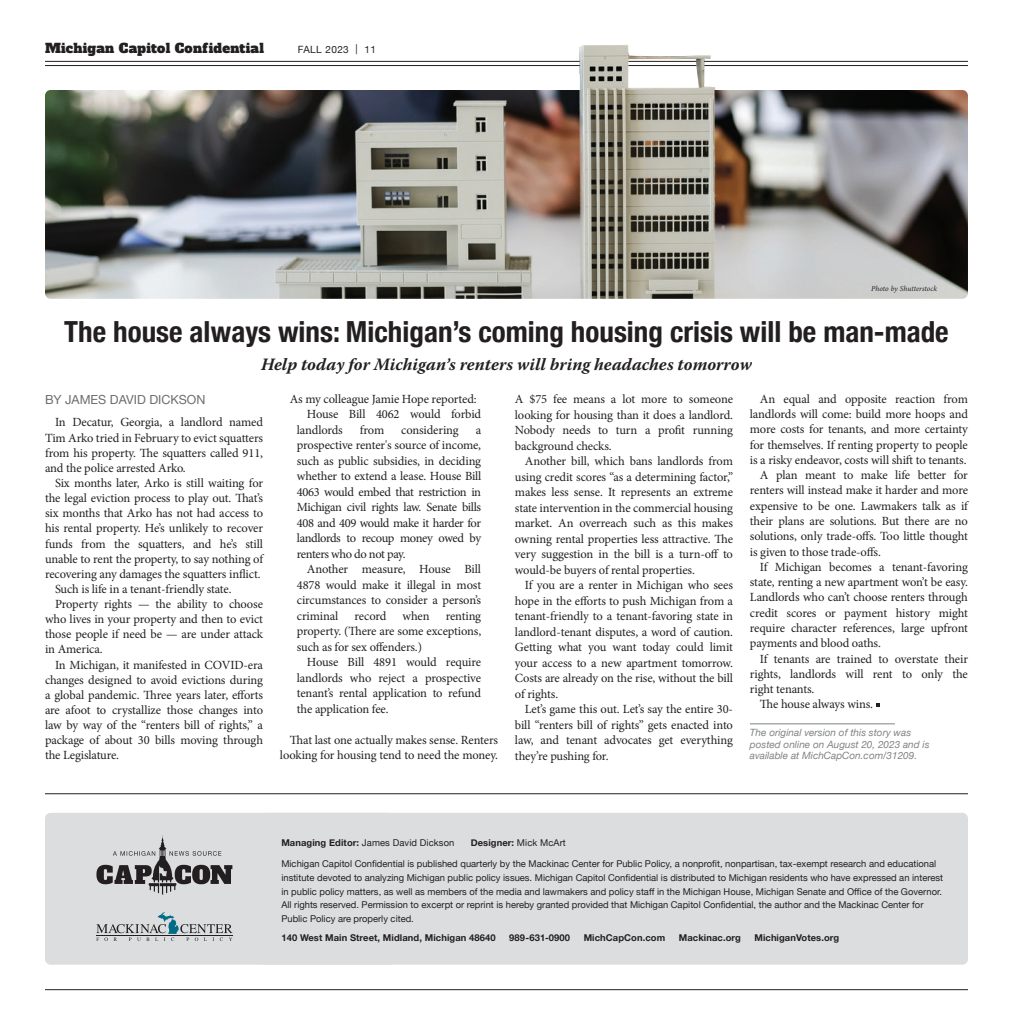
<style>
.page{position:relative;width:1013px;height:1035px;background:#fff}
.page>*{position:absolute;margin:0;border:0;box-sizing:border-box;transform-origin:0 0}
.t1{font:700 condensed 29.12px "Helvetica Neue";color:#231f20}
.t2{font:italic 700 17.25px "Warnock Pro";color:#231f20}
.t3{font:13.12px "Alfa Slab One";letter-spacing:.02em;color:#231f20}
.t4{font:12.5px/15.5px "Minion Pro";letter-spacing:-.015em;color:#231f20;text-align:justify}
.t5{font:12.5px "Helvetica Neue";color:#6c6d70}
.t6{font:italic 10px/11.5px "Helvetica Neue";color:#808285}
.t7{font:10px "Helvetica Neue";letter-spacing:.04em;color:#231f20}
.t8{font:9.38px/13.8px "Helvetica Neue";color:#231f20}
.t9{font:700 9.38px "Helvetica Neue";letter-spacing:.01em;color:#231f20}
.t10{font:italic 7.5px "Minion Variable Concept";letter-spacing:.01em;color:#231f20}
.s1{font-weight:700}
.s2{font-weight:400}
</style>
<div class="page">
<hr style="left:45px;top:61px;width:923px;height:1px;background:#231f20">
<hr style="left:45px;top:65px;width:923px;height:1px;background:#231f20">
<hr style="left:45px;top:989px;width:923px;height:1px;background:#231f20">
<hr style="left:45px;top:794px;width:923px;height:1px;background:#231f20">
<div style="left:45px;top:813px;width:349px;height:152px;background:#dcdddf;border-radius:6px"></div>
<div style="left:259px;top:813px;width:709px;height:152px;background:#dcdddf;border-radius:6px"></div>
<svg style="left:96px;top:835px;width:136px;height:60px"></svg>
<svg style="left:96px;top:912px;width:136px;height:29px"></svg>
<hr style="left:750px;top:724px;width:144px;height:1px;background:#808285">
<svg style="left:876px;top:703px;width:3px;height:4px"></svg>
<img style="left:45px;top:90px;width:923px;height:209px">
<img style="left:560px;top:45px;width:178px;height:45px">
<p class="t3" style="left:45px;top:39px;width:220px">Michigan Capitol Confidential</p>
<p class="t7" style="left:298px;top:42px;width:80px">FALL 2023 | 11</p>
<p class="t10" style="left:871px;top:283px;width:67px">Photo by Shutterstock</p>
<h1 class="t1" style="left:64px;top:308px;width:886px">The house always wins: Michigan’s coming housing crisis will be man-made</h1>
<h2 class="t2" style="left:261px;top:353px;width:492px">Help today for Michigan’s renters will bring headaches tomorrow</h2>
<p class="t5" style="left:45px;top:391px;width:162px">BY JAMES DAVID DICKSON</p>
<p class="t4" style="left:45px;top:415px;width:219px;line-height:15.1px;text-indent:10px">In Decatur, Georgia, a landlord named Tim Arko tried in February to evict squatters from his property. The squatters called 911, and the police arrested Arko.</p>
<p class="t4" style="left:55px;top:475px;width:209px">Six months later, Arko is still waiting for</p>
<p class="t4" style="left:45px;top:490px;width:219px">the legal eviction process to play out. That’s</p>
<p class="t4" style="left:45px;top:506px;width:219px">six months that Arko has not had access to</p>
<p class="t4" style="left:45px;top:521px;width:219px">his rental property. He’s unlikely to recover</p>
<p class="t4" style="left:45px;top:536px;width:219px">funds from the squatters, and he’s still</p>
<p class="t4" style="left:45px;top:551px;width:219px">unable to rent the property, to say nothing of</p>
<p class="t4" style="left:45px;top:566px;width:217px">recovering any damages the squatters inflict.</p>
<p class="t4" style="left:55px;top:581px;width:178px">Such is life in a tenant-friendly state.</p>
<p class="t4" style="left:55px;top:596px;width:209px">Property rights — the ability to choose</p>
<p class="t4" style="left:45px;top:612px;width:219px">who lives in your property and then to evict</p>
<p class="t4" style="left:45px;top:627px;width:219px">those people if need be — are under attack</p>
<p class="t4" style="left:45px;top:642px;width:59px">in America.</p>
<p class="t4" style="left:55px;top:657px;width:209px">In Michigan, it manifested in COVID-era</p>
<p class="t4" style="left:45px;top:672px;width:219px">changes designed to avoid evictions during</p>
<p class="t4" style="left:45px;top:687px;width:219px">a global pandemic. Three years later, efforts</p>
<p class="t4" style="left:45px;top:702px;width:219px">are afoot to crystallize those changes into</p>
<p class="t4" style="left:45px;top:717px;width:219px">law by way of the “renters bill of rights,” a</p>
<p class="t4" style="left:45px;top:733px;width:219px">package of about 30 bills moving through</p>
<p class="t4" style="left:45px;top:748px;width:76px">the Legislature.</p>
<p class="t4" style="left:290px;top:391px;width:188px">As my colleague Jamie Hope reported:</p>
<p class="t4" style="left:307px;top:407px;width:176px">House Bill 4062 would forbid</p>
<p class="t4" style="left:297px;top:422px;width:48px">landlords</p>
<p class="t4" style="left:360px;top:422px;width:26px">from</p>
<p class="t4" style="left:401px;top:422px;width:59px">considering</p>
<p class="t4" style="left:297px;top:422px;width:186px;text-indent:179px">a prospective renter's source of income, such as public subsidies, in deciding whether to extend a lease. House Bill 4063 would embed that restriction in Michigan civil rights law. Senate bills 408 and 409 would make it harder for landlords to recoup money owed by renters who do not pay.</p>
<p class="t4" style="left:297px;top:562px;width:186px;text-indent:10px">Another measure, House Bill 4878 would make it illegal in most circumstances to consider a person’s criminal</p>
<p class="t4" style="left:354px;top:608px;width:33px">record</p>
<p class="t4" style="left:402px;top:608px;width:29px">when</p>
<p class="t4" style="left:297px;top:608px;width:186px;text-indent:149px">renting property. (There are some exceptions, such as for sex offenders.)</p>
<p class="t4" style="left:297px;top:655px;width:186px;text-indent:10px">House Bill 4891 would require landlords who reject a prospective tenant’s rental application to refund the application fee.</p>
<p class="t4" style="left:280px;top:732px;width:219px;text-align:right">That last one actually makes sense. Renters looking for housing tend to need the money.</p>
<p class="t4" style="left:515px;top:391px;width:219px">A $75 fee means a lot more to someone looking for housing than it does a landlord.<br>Nobody needs to turn a profit running background checks.</p>
<p class="t4" style="left:515px;top:453px;width:219px;text-indent:10px">Another bill, which bans landlords from using credit scores “as a determining factor,” makes less sense. It represents an extreme state intervention in the commercial housing market. An overreach such as this makes owning rental properties less attractive. The very suggestion in the bill is a turn-off to would-be buyers of rental properties.</p>
<p class="t4" style="left:515px;top:577px;width:220px;text-indent:10px">If you are a renter in Michigan who sees hope in the efforts to push Michigan from a tenant-friendly to a tenant-favoring state in landlord-tenant disputes, a word of caution.<br>Getting what you want today could limit your access to a new apartment tomorrow.<br>Costs are already on the rise, without the bill of rights.</p>
<p class="t4" style="left:515px;top:701px;width:219px;text-indent:10px">Let’s game this out. Let’s say the entire 30- bill “renters bill of rights” gets enacted into law, and tenant advocates get everything they’re pushing for.</p>
<p class="t4" style="left:760px;top:391px;width:209px">An equal and opposite reaction from</p>
<p class="t4" style="left:750px;top:406px;width:219px">landlords will come: build more hoops and</p>
<p class="t4" style="left:750px;top:422px;width:219px">more costs for tenants, and more certainty</p>
<p class="t4" style="left:750px;top:437px;width:219px">for themselves. If renting property to people</p>
<p class="t4" style="left:750px;top:452px;width:218px">is a risky endeavor, costs will shift to tenants.</p>
<p class="t4" style="left:760px;top:468px;width:209px">A plan meant to make life better for</p>
<p class="t4" style="left:750px;top:483px;width:219px">renters will instead make it harder and more</p>
<p class="t4" style="left:750px;top:498px;width:219px">expensive to be one. Lawmakers talk as if</p>
<p class="t4" style="left:750px;top:513px;width:219px">their plans are solutions. But there are no</p>
<p class="t4" style="left:750px;top:529px;width:219px">solutions, only trade-offs. Too little thought</p>
<p class="t4" style="left:750px;top:544px;width:132px">is given to those trade-offs.</p>
<p class="t4" style="left:760px;top:559px;width:209px">If Michigan becomes a tenant-favoring</p>
<p class="t4" style="left:750px;top:574px;width:219px">state, renting a new apartment won’t be easy.</p>
<p class="t4" style="left:750px;top:590px;width:219px">Landlords who can’t choose renters through</p>
<p class="t4" style="left:750px;top:605px;width:219px">credit scores or payment history might</p>
<p class="t4" style="left:750px;top:620px;width:219px">require character references, large upfront</p>
<p class="t4" style="left:750px;top:636px;width:133px">payments and blood oaths.</p>
<p class="t4" style="left:760px;top:651px;width:209px">If tenants are trained to overstate their</p>
<p class="t4" style="left:750px;top:666px;width:219px">rights, landlords will rent to only the</p>
<p class="t4" style="left:750px;top:681px;width:66px">right tenants.</p>
<p class="t4" style="left:760px;top:697px;width:115px">The house always wins.</p>
<p class="t6" style="left:750px;top:728px;width:181px">The original version of this story was posted online on August 20, 2023 and is available at MichCapCon.com/31209.</p>
<p class="t8" style="left:281px;top:836px;width:174px"><span class="s1">Managing Editor:</span> James David Dickson</p>
<p class="t9" style="left:470px;top:835px;width:97px">Designer: <span class="s2">Mick McArt</span></p>
<p class="t8" style="left:281px;top:857px;width:663px">Michigan Capitol Confidential is published quarterly by the Mackinac Center for Public Policy, a nonprofit, nonpartisan, tax-exempt research and educational institute devoted to analyzing Michigan public policy issues. Michigan Capitol Confidential is distributed to Michigan residents who have expressed an interest in public policy matters, as well as members of the media and lawmakers and policy staff in the Michigan House, Michigan Senate and Office of the Governor.<br>All rights reserved. Permission to excerpt or reprint is hereby granted provided that Michigan Capitol Confidential, the author and the Mackinac Center for Public Policy are properly cited.</p>
<p class="t9" style="left:281px;top:930px;width:216px">140 West Main Street, Midland, Michigan 48640</p>
<p class="t9" style="left:509px;top:930px;width:62px">989-631-0900</p>
<p class="t9" style="left:583px;top:930px;width:83px">MichCapCon.com</p>
<p class="t9" style="left:679px;top:930px;width:63px">Mackinac.org</p>
<p class="t9" style="left:754px;top:930px;width:86px">MichiganVotes.org</p>
</div>
